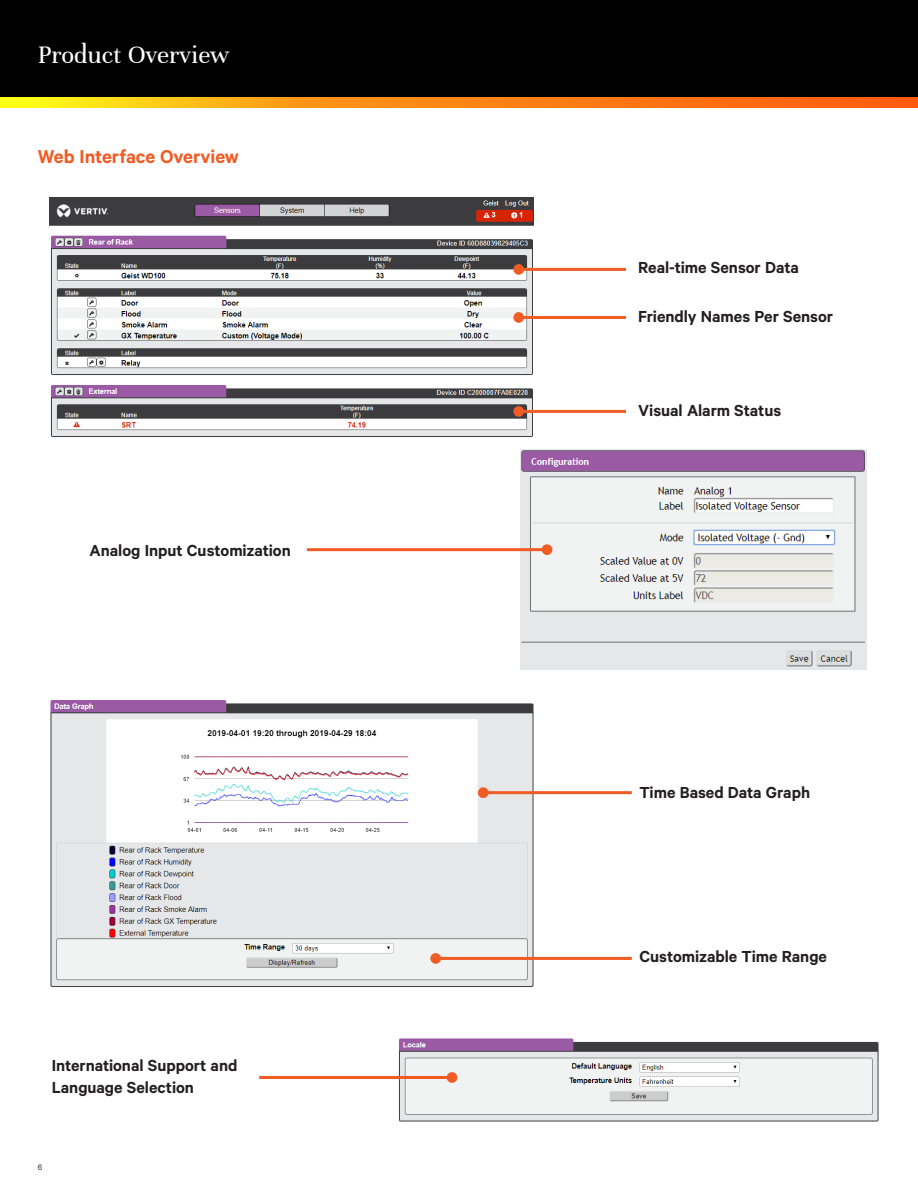
<style>
.page{position:relative;width:918px;height:1188px;background:#fff}
.page>*{position:absolute;margin:0;border:0;box-sizing:border-box;transform-origin:0 0}
.t1{font:27px "Unna";color:#fff}
.Vertiv_Orange_Main_H{font:600 21px "Calibre";letter-spacing:-.005em;color:#f15b24}
.Vertiv_Heading{font:600 18px/21.6px "Calibre";color:#231f20}
.t2{font:9px "Calibre";color:#231f20}
</style>
<div class="page">
<div style="left:0;top:0;width:918px;height:108px;background:#000"></div>
<svg style="left:0;top:98px;width:918px;height:10px"></svg>
<img style="left:521px;top:449px;width:345px;height:220px">
<img style="left:50px;top:700px;width:485px;height:287px">
<img style="left:398px;top:1038px;width:481px;height:84px">
<img style="left:50px;top:198px;width:484px;height:239px">
<div style="left:513px;top:264px;width:11px;height:11px;background:#f15b24;border-radius:50%"></div>
<hr style="left:519px;top:268px;width:107px;height:3px;background:#f15b24">
<div style="left:513px;top:312px;width:11px;height:11px;background:#f15b24;border-radius:50%"></div>
<hr style="left:519px;top:316px;width:107px;height:3px;background:#f15b24">
<div style="left:513px;top:406px;width:11px;height:11px;background:#f15b24;border-radius:50%"></div>
<hr style="left:519px;top:410px;width:107px;height:3px;background:#f15b24">
<div style="left:478px;top:787px;width:11px;height:11px;background:#f15b24;border-radius:50%"></div>
<hr style="left:482px;top:791px;width:150px;height:3px;background:#f15b24">
<div style="left:447px;top:1072px;width:10px;height:11px;background:#f15b24;border-radius:50%"></div>
<hr style="left:259px;top:1076px;width:191px;height:3px;background:#f15b24">
<div style="left:430px;top:953px;width:11px;height:11px;background:#f15b24;border-radius:50%"></div>
<hr style="left:434px;top:957px;width:198px;height:3px;background:#f15b24">
<div style="left:542px;top:544px;width:10px;height:11px;background:#f15b24;border-radius:50%"></div>
<hr style="left:307px;top:548px;width:240px;height:3px;background:#f15b24">
<h1 class="t1" style="left:38px;top:39px;width:193px">Product Overview</h1>
<p class="Vertiv_Orange_Main_H" style="left:38px;top:144px;width:203px">Web Interface Overview</p>
<p class="Vertiv_Heading" style="left:90px;top:539px;width:203px">Analog Input Customization</p>
<p class="Vertiv_Heading" style="left:52px;top:1054px;width:187px">International Support and<br>Language Selection</p>
<p class="t2" style="left:38px;top:1162px;width:6px">6</p>
<p class="Vertiv_Heading" style="left:638px;top:256px;width:162px">Real-time Sensor Data</p>
<p class="Vertiv_Heading" style="left:638px;top:305px;width:196px">Friendly Names Per Sensor</p>
<p class="Vertiv_Heading" style="left:638px;top:399px;width:144px">Visual Alarm Status</p>
<p class="Vertiv_Heading" style="left:639px;top:781px;width:172px">Time Based Data Graph</p>
<p class="Vertiv_Heading" style="left:639px;top:945px;width:189px">Customizable Time Range</p>
</div>
